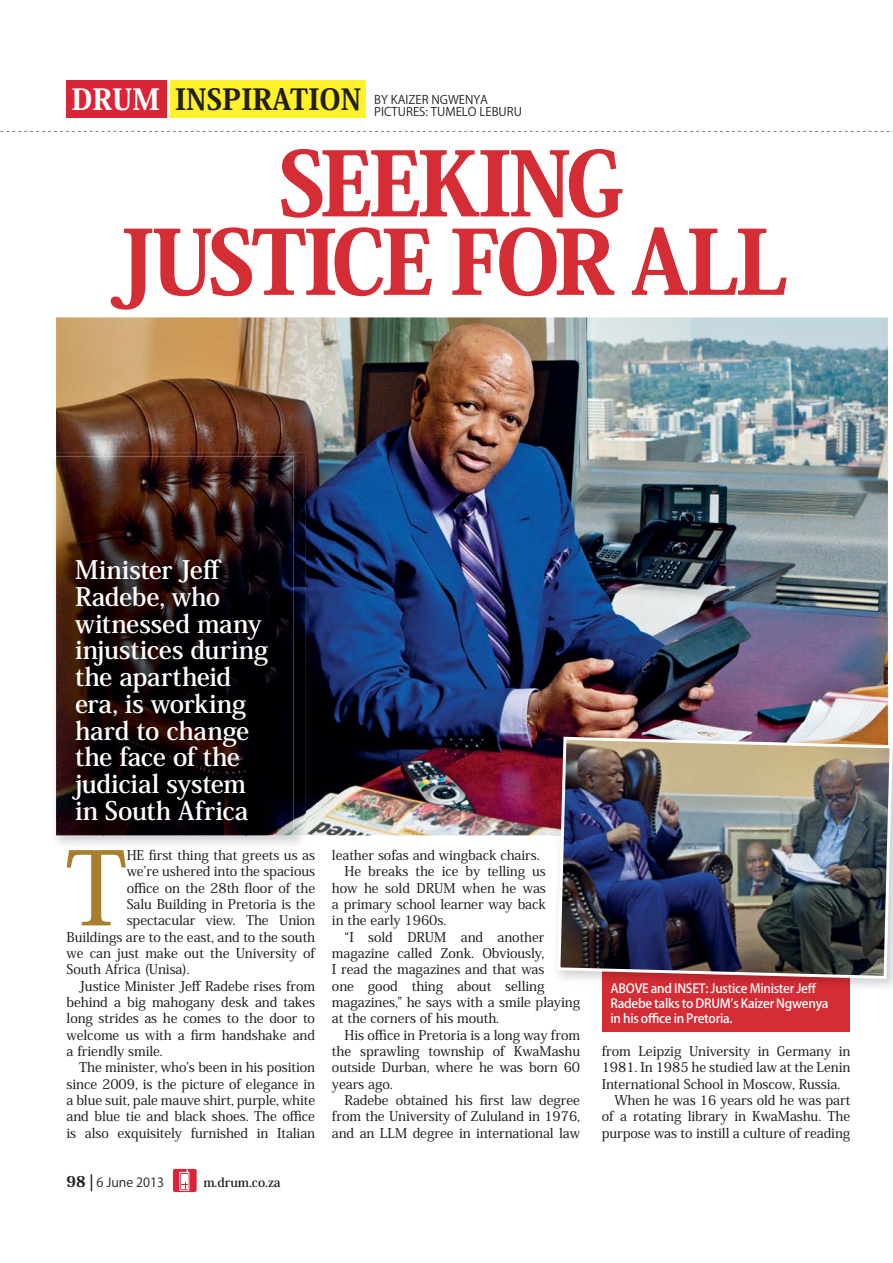
<style>
.page{position:relative;width:893px;height:1263px;background:#fff}
.page>*{position:absolute;margin:0;border:0;box-sizing:border-box;transform-origin:0 0}
.t1{font:101.4px "Koz Min Pro Medium 90 msp RKSJ H";color:#a97f2e}
.t2{font:88.05px/78.4px "Koz Min Pro Heavy 90 msp RKSJ H";letter-spacing:-.045em;color:#d52d36;text-align:center}
.t3{font:28.8px "Koz Min Pro Heavy 90 msp RKSJ H";color:#231f20}
.t4{font:25.2px/26.7px "Koz Min Pro Bold 90 msp RKSJ H";letter-spacing:-.01em;color:#fff}
.t5{font:13.35px "Koz Min Pro Medium 90 msp RKSJ H";letter-spacing:-.005em;color:#231f20}
.t6{font:12.6px "Koz Go Pro Regular 90 msp RKSJ H";color:#231f20}
.t7{font:12.6px "Koz Min Pro Bold 90 msp RKSJ H";color:#231f20}
.t8{font:12.45px/15.1px "Koz Go Pro Medium 90 msp RKSJ H";letter-spacing:-.02em;color:#fff}
.t9{font:12.45px "Koz Go Pro Medium 90 msp RKSJ H";letter-spacing:-.02em;color:#fdfdfd}
.t10{font:11.85px/11.9px "Koz Go Pro Regular 90 msp RKSJ H";color:#231f20}
.s1{color:#fff}
.s2{font-family:"Koz Min Pro Heavy 90 msp RKSJ H";font-size:14.85px}
.s3{font-family:"Koz Go Pro Medium 90 msp RKSJ H";font-size:14.85px}
.s4{color:#fcfcfc}
.s5{color:#fafbfb}
.s6{color:#f9f9fa}
.s7{color:#f8f8f9}
.s8{color:#f7f7f8}
.s9{color:#f6f6f7}
.s10{color:#f4f5f5}
.s11{color:#f3f3f3}
.s12{color:#f5f6f6}
.s13{color:#f0f1f1}
.s14{color:#eff0f0}
</style>
<div class="page">
<div style="left:602px;top:968px;width:248px;height:64px;background:#d52d36"></div>
<svg style="left:0;top:131px;width:893px;height:1px"></svg>
<img style="left:56px;top:317px;width:832px;height:518px">
<img style="left:553px;top:733px;width:335px;height:102px">
<img style="left:556px;top:735px;width:337px;height:245px">
<img style="left:55px;top:835px;width:251px;height:9px">
<img style="left:56px;top:452px;width:250px;height:48px">
<img style="left:293px;top:500px;width:13px;height:335px">
<img style="left:56px;top:456px;width:237px;height:142px">
<img style="left:56px;top:598px;width:16px;height:237px">
<img style="left:276px;top:598px;width:17px;height:237px">
<img style="left:72px;top:566px;width:204px;height:269px">
<svg style="left:173px;top:1169px;width:24px;height:23px"></svg>
<div style="left:179px;top:1172px;width:10px;height:19px;border:1px solid #fff"></div>
<div style="left:181px;top:1174px;width:6px;height:7px;background:#fff"></div>
<svg style="left:181px;top:1183px;width:7px;height:6px"></svg>
<div style="left:67px;top:80px;width:100px;height:37px;background:#db2437"></div>
<div style="left:170px;top:80px;width:196px;height:37px;background:#fff12a"></div>
<h3 class="t3" style="left:72px;top:88px;width:291px"><span class="s1">DRUM</span> INSPIRATION</h3>
<p class="t10" style="left:374px;top:96px;width:149px">BY KAIZER NGWENYA<br>PICTURES: TUMELO LEBURU</p>
<h2 class="t2" style="left:115px;top:156px;width:674px">SEEKING<br>JUSTICE FOR ALL</h2>
<h3 class="t4" style="left:75px;top:560px;width:195px">Minister Jeff<br>Radebe, who witnessed many injustices during the apartheid era, is working hard to change the face of the judicial system in South Africa</h3>
<h1 class="t1" style="left:66px;top:849px;width:63px">T</h1>
<p class="t5" style="left:127px;top:850px;width:190px">HE first thing that greets us as</p>
<p class="t5" style="left:127px;top:866px;width:190px">weʼre ushered into the spacious</p>
<p class="t5" style="left:127px;top:883px;width:190px">office on the 28th floor of the</p>
<p class="t5" style="left:127px;top:899px;width:190px">Salu Building in Pretoria is the</p>
<p class="t5" style="left:127px;top:915px;width:190px">spectacular view. The Union</p>
<p class="t5" style="left:67px;top:932px;width:250px">Buildings are to the east, and to the south</p>
<p class="t5" style="left:67px;top:948px;width:250px">we can just make out the University of</p>
<p class="t5" style="left:67px;top:964px;width:125px">South Africa (Unisa).</p>
<p class="t5" style="left:79px;top:981px;width:237px">Justice Minister Jeff Radebe rises from</p>
<p class="t5" style="left:67px;top:997px;width:250px">behind a big mahogany desk and takes</p>
<p class="t5" style="left:67px;top:1013px;width:250px">long strides as he comes to the door to</p>
<p class="t5" style="left:67px;top:1030px;width:250px">welcome us with a firm handshake and</p>
<p class="t5" style="left:67px;top:1046px;width:98px">a friendly smile.</p>
<p class="t5" style="left:79px;top:1062px;width:237px">The minister, whoʼs been in his position</p>
<p class="t5" style="left:67px;top:1079px;width:250px">since 2009, is the picture of elegance in</p>
<p class="t5" style="left:67px;top:1095px;width:250px">a blue suit, pale mauve shirt, purple, white</p>
<p class="t5" style="left:67px;top:1111px;width:250px">and blue tie and black shoes. The office</p>
<p class="t5" style="left:67px;top:1128px;width:250px">is also exquisitely furnished in Italian</p>
<p class="t6" style="left:67px;top:1177px;width:99px"><span class="s2">98</span> <span class="s3">|</span> 6 June 2013</p>
<p class="t7" style="left:203px;top:1177px;width:79px">m.drum.co.za</p>
<p class="t5" style="left:332px;top:850px;width:209px">leather sofas and wingback chairs.</p>
<p class="t5" style="left:345px;top:866px;width:203px">He breaks the ice by telling us</p>
<p class="t5" style="left:332px;top:883px;width:215px">how he sold DRUM when he was</p>
<p class="t5" style="left:332px;top:899px;width:216px">a primary school learner way back</p>
<p class="t5" style="left:332px;top:915px;width:116px">in the early 1960s.</p>
<p class="t5" style="left:345px;top:932px;width:201px">“I sold DRUM and another</p>
<p class="t5" style="left:332px;top:948px;width:214px">magazine called Zonk. Obviously,</p>
<p class="t5" style="left:332px;top:964px;width:214px">I read the magazines and that was</p>
<p class="t5" style="left:332px;top:981px;width:214px">one good thing about selling</p>
<p class="t5" style="left:332px;top:997px;width:250px">magazines,” he says with a smile playing</p>
<p class="t5" style="left:332px;top:1013px;width:169px">at the corners of his mouth.</p>
<p class="t5" style="left:345px;top:1030px;width:237px">His office in Pretoria is a long way from</p>
<p class="t5" style="left:332px;top:1046px;width:250px">the sprawling township of KwaMashu</p>
<p class="t5" style="left:332px;top:1062px;width:250px">outside Durban, where he was born 60</p>
<p class="t5" style="left:332px;top:1079px;width:62px">years ago.</p>
<p class="t5" style="left:345px;top:1095px;width:237px">Radebe obtained his first law degree</p>
<p class="t5" style="left:332px;top:1111px;width:250px">from the University of Zululand in 1976,</p>
<p class="t5" style="left:332px;top:1128px;width:250px">and an LLM degree in international law</p>
<p class="t9" style="left:610px;top:984px;width:207px">AB<span class="s4">OV</span><span class="s5">E</span> <span class="s1">an</span><span class="s6">d</span> <span class="s7">IN</span><span class="s8">SE</span><span class="s9">T: J</span>us<span class="s10">ti</span>ce <span class="s11">M</span><span class="s4">inis</span><span class="s12">te</span><span class="s6">r</span> <span class="s13">J</span><span class="s5">e</span><span class="s14">ff</span></p>
<p class="t8" style="left:610px;top:982px;width:220px;text-indent:197px">f<br>Radebe talks to DRUMʼs Kaizer Ngwenya in his office in Pretoria.</p>
<p class="t5" style="left:602px;top:1046px;width:250px">from Leipzig University in Germany in</p>
<p class="t5" style="left:602px;top:1062px;width:250px">1981. In 1985 he studied law at the Lenin</p>
<p class="t5" style="left:602px;top:1079px;width:240px">International School in Moscow, Russia.</p>
<p class="t5" style="left:614px;top:1095px;width:237px">When he was 16 years old he was part</p>
<p class="t5" style="left:602px;top:1111px;width:250px">of a rotating library in KwaMashu. The</p>
<p class="t5" style="left:602px;top:1128px;width:250px">purpose was to instill a culture of reading</p>
</div>
